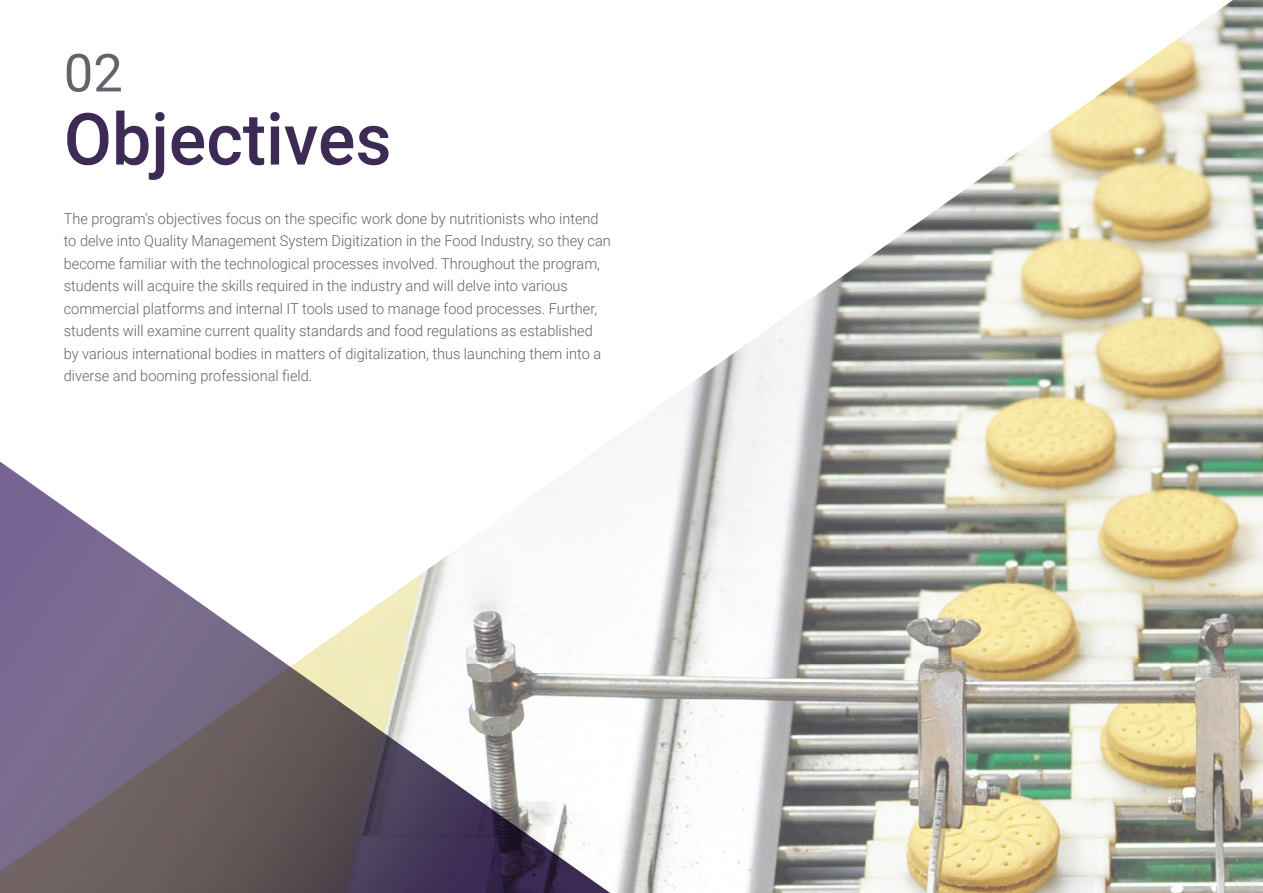
<style>
.page{position:relative;width:1263px;height:893px;background:#fff}
.page>*{position:absolute;margin:0;border:0;box-sizing:border-box;transform-origin:0 0}
.Portadilla{font:500 72px "Roboto";color:#3d2b56}
.t1{font:52.5px "Roboto";color:#61646a}
.Texto_Plano{font:300 15px/22.5px "Roboto";color:#61646a}
</style>
<div class="page">
<img style="left:640px;top:0;width:623px;height:893px">
<svg style="left:0;top:461px;width:640px;height:432px"></svg>
<p class="t1" style="left:64px;top:36px;width:61px">02</p>
<p class="Portadilla" style="left:64px;top:89px;width:329px">Objectives</p>
<p class="Texto_Plano" style="left:64px;top:207px;width:548px">The program's objectives focus on the specific work done by nutritionists who intend to delve into Quality Management System Digitization in the Food Industry, so they can become familiar with the technological processes involved. Throughout the program, students will acquire the skills required in the industry and will delve into various commercial platforms and internal IT tools used to manage food processes. Further, students will examine current quality standards and food regulations as established by various international bodies in matters of digitalization, thus launching them into a diverse and booming professional field.</p>
</div>
